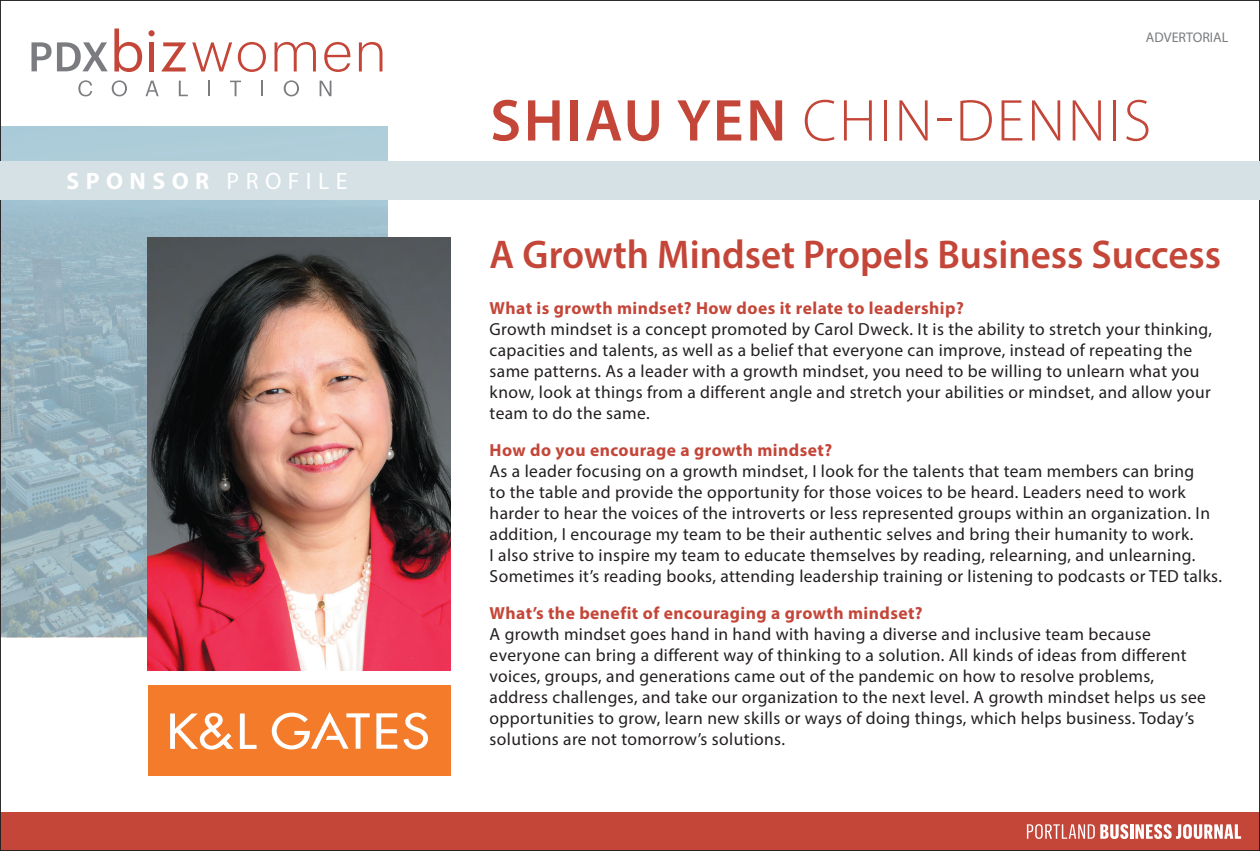
<style>
.page{position:relative;width:1260px;height:851px;background:#fff}
.page>*{position:absolute;margin:0;border:0;box-sizing:border-box;transform-origin:0 0}
.Body_Copy_-_Sans_Ser{font:300 59.5px "Myriad Pro";letter-spacing:.045em;color:#c44639}
.Body_Copy_-_Sans_Ser-2{font:600 40.25px "Myriad Pro";color:#c44639}
.t1{font:700 23.8px "Myriad Pro";letter-spacing:.27em;color:#fff}
.Body_Copy_-_Sans_Ser-3{font:17.5px/21px "Myriad Pro";letter-spacing:.02em;color:#231f20}
.t2{font:14px "Myriad Pro";color:#7a7c7f}
.s1{font-weight:400}
.s2{font-weight:600}
.s3{font-weight:700;color:#c44639}
</style>
<div class="page">
<div style="left:0;top:812px;width:1260px;height:38px;background:#c44639"></div>
<svg style="left:78px;top:80px;width:14px;height:16px"></svg>
<svg style="left:112px;top:80px;width:15px;height:16px"></svg>
<svg style="left:146px;top:81px;width:13px;height:15px"></svg>
<svg style="left:179px;top:81px;width:9px;height:15px"></svg>
<svg style="left:208px;top:81px;width:2px;height:15px"></svg>
<svg style="left:230px;top:81px;width:11px;height:15px"></svg>
<svg style="left:261px;top:81px;width:2px;height:15px"></svg>
<svg style="left:284px;top:80px;width:15px;height:16px"></svg>
<svg style="left:320px;top:81px;width:11px;height:15px"></svg>
<svg style="left:359px;top:42px;width:23px;height:29px"></svg>
<svg style="left:324px;top:42px;width:26px;height:30px"></svg>
<svg style="left:275px;top:42px;width:41px;height:29px"></svg>
<svg style="left:238px;top:42px;width:28px;height:30px"></svg>
<svg style="left:192px;top:42px;width:40px;height:29px"></svg>
<svg style="left:162px;top:42px;width:24px;height:29px"></svg>
<div style="left:149px;top:42px;width:5px;height:29px;background:#c44639"></div>
<svg style="left:149px;top:30px;width:6px;height:6px"></svg>
<svg style="left:114px;top:29px;width:28px;height:43px"></svg>
<svg style="left:32px;top:42px;width:76px;height:29px"></svg>
<div style="left:148px;top:685px;width:302px;height:91px;background:#f47b2a"></div>
<svg style="left:240px;top:713px;width:17px;height:35px"></svg>
<svg style="left:272px;top:712px;width:98px;height:37px"></svg>
<svg style="left:376px;top:713px;width:21px;height:35px"></svg>
<svg style="left:404px;top:712px;width:24px;height:37px"></svg>
<svg style="left:170px;top:712px;width:64px;height:37px"></svg>
<svg style="left:2px;top:126px;width:385px;height:511px;background:#9db8c3"></svg>
<img style="left:147px;top:238px;width:303px;height:432px">
<svg style="left:1027px;top:824px;width:101px;height:14px"></svg>
<hr style="left:1130px;top:824px;width:3px;height:14px;background:#fff">
<svg style="left:1135px;top:824px;width:106px;height:14px"></svg>
<div style="left:0;top:161px;width:1260px;height:38px;background:#d6e1e6"></div>
<p class="t1" style="left:67px;top:165px;width:282px">SPONSOR <span class="s1">PROFILE</span></p>
<p class="t2" style="left:1146px;top:29px;width:84px">ADVERTORIAL</p>
<p class="Body_Copy_-_Sans_Ser" style="left:490px;top:85px;width:663px"><span class="s2">SHIAU YEN</span> CHIN-DENNIS</p>
<p class="Body_Copy_-_Sans_Ser-2" style="left:490px;top:229px;width:733px">A Growth Mindset Propels Business Success</p>
<p class="Body_Copy_-_Sans_Ser-3" style="left:490px;top:297px;width:724px"><span class="s3">What is growth mindset? How does it relate to leadership?<br></span>Growth mindset is a concept promoted by Carol Dweck. It is the ability to stretch your thinking, capacities and talents, as well as a belief that everyone can improve, instead of repeating the same patterns. As a leader with a growth mindset, you need to be willing to unlearn what you know, look at things from a different angle and stretch your abilities or mindset, and allow your team to do the same.</p>
<p class="Body_Copy_-_Sans_Ser-3" style="left:490px;top:439px;width:734px"><span class="s3">How do you encourage a growth mindset?<br></span>As a leader focusing on a growth mindset, I look for the talents that team members can bring<br>to the table and provide the opportunity for those voices to be heard. Leaders need to work harder to hear the voices of the introverts or less represented groups within an organization. In addition, I encourage my team to be their authentic selves and bring their humanity to work.<br>I also strive to inspire my team to educate themselves by reading, relearning, and unlearning.<br>Sometimes it’s reading books, attending leadership training or listening to podcasts or TED talks.</p>
<p class="Body_Copy_-_Sans_Ser-3" style="left:490px;top:602px;width:718px"><span class="s3">What’s the benefit of encouraging a growth mindset?<br></span>A growth mindset goes hand in hand with having a diverse and inclusive team because everyone can bring a different way of thinking to a solution. All kinds of ideas from different voices, groups, and generations came out of the pandemic on how to resolve problems, address challenges, and take our organization to the next level. A growth mindset helps us see opportunities to grow, learn new skills or ways of doing things, which helps business. Today’s solutions are not tomorrow’s solutions.</p>
</div>
